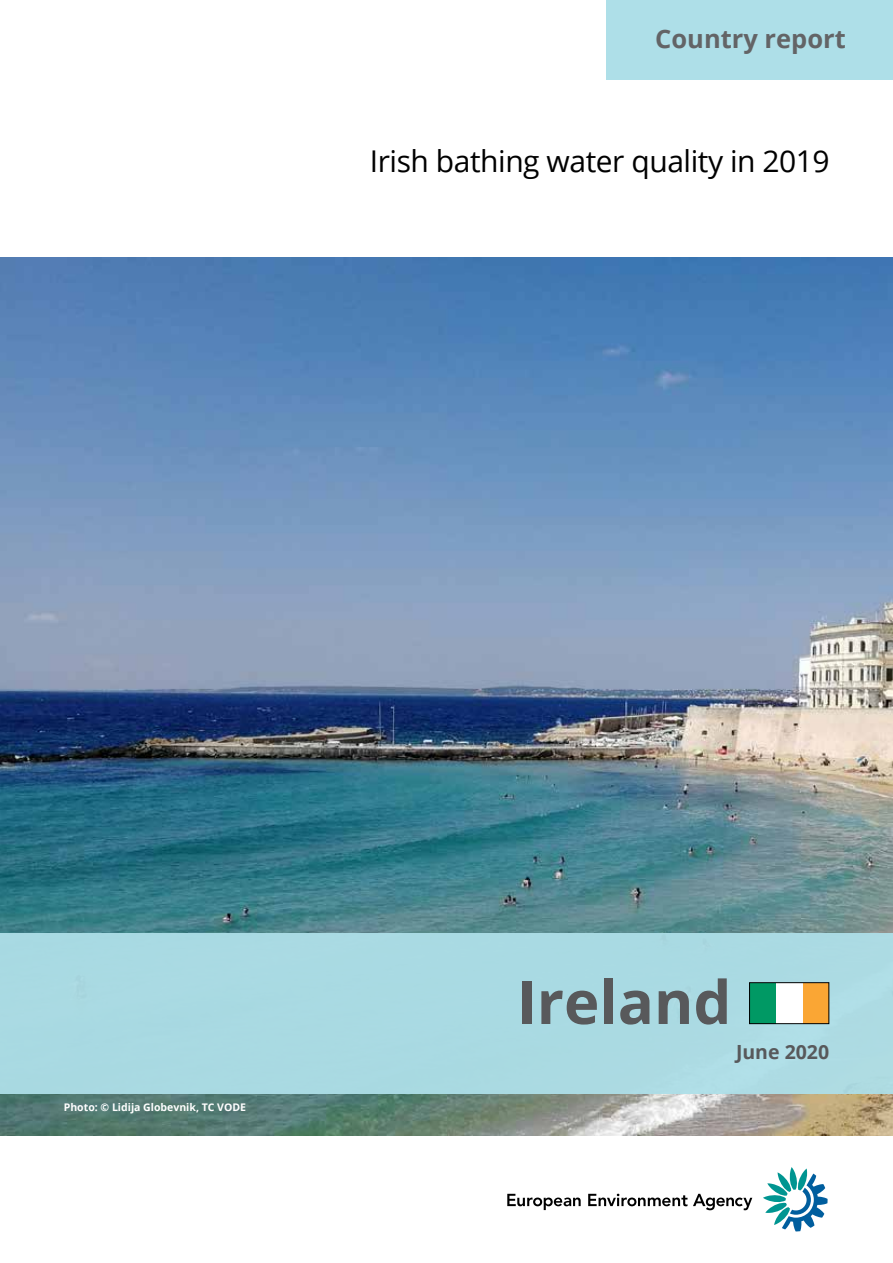
<style>
.page{position:relative;width:893px;height:1263px;background:#fff}
.page>*{position:absolute;margin:0;border:0;box-sizing:border-box;transform-origin:0 0}
.t1{font:700 60px "Open Sans";color:#58595b}
.t2{font:30px "Open Sans";letter-spacing:-.015em;color:#000}
.t3{font:700 25.5px "Open Sans";color:#636466}
.t4{font:700 19.5px "Open Sans";color:#58595b}
.t5{font:700 10.5px "Open Sans";color:#fff}
</style>
<div class="page">
<img style="left:0;top:257px;width:893px;height:878px">
<svg style="left:507px;top:1194px;width:74px;height:16px"></svg>
<svg style="left:588px;top:1194px;width:99px;height:12px"></svg>
<svg style="left:693px;top:1194px;width:59px;height:16px"></svg>
<svg style="left:763px;top:1167px;width:64px;height:64px"></svg>
<div style="left:606px;top:0;width:287px;height:80px;background:#aedfe8"></div>
<div style="left:0;top:933px;width:893px;height:161px;background:#aedfe8"></div>
<div style="left:750px;top:983px;width:26px;height:41px;background:#009964"></div>
<div style="left:802px;top:983px;width:27px;height:41px;background:#faa634"></div>
<div style="left:776px;top:983px;width:26px;height:41px;background:#fff"></div>
<div style="left:749px;top:982px;width:80px;height:42px;border:1px solid #000"></div>
<p class="t3" style="left:655px;top:21px;width:192px">Country report</p>
<p class="t2" style="left:370px;top:141px;width:461px">Irish bathing water quality in 2019</p>
<p class="t5" style="left:64px;top:1100px;width:184px">Photo: © Lidija Globevnik, TC VODE</p>
<h1 class="t1" style="left:517px;top:960px;width:216px">Ireland</h1>
<p class="t4" style="left:736px;top:1038px;width:95px">June 2020</p>
</div>
